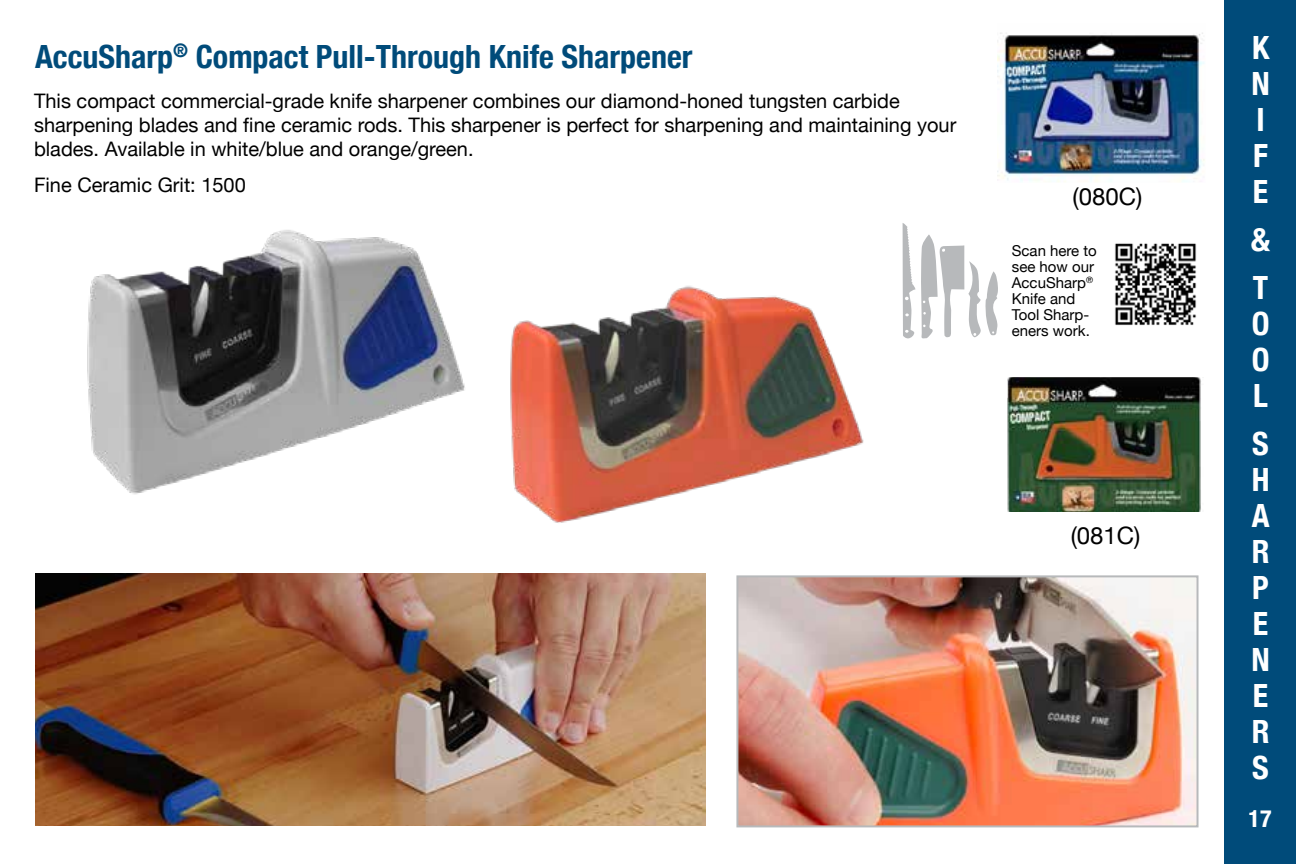
<style>
.page{position:relative;width:1296px;height:864px;background:#fff}
.page>*{position:absolute;margin:0;border:0;box-sizing:border-box;transform-origin:0 0}
.t1{font:700 condensed 32px "Helvetica Neue";color:#004b7a}
.t2{font:700 condensed 32px/36px "Helvetica Neue";color:#fff}
.t3{font:24px "Helvetica Neue";color:#000}
.t4{font:700 condensed 24px "Helvetica Neue";color:#fff}
.t5{font:20px/24px "Helvetica Neue";color:#000}
.t6{font:15px/16px "Helvetica Neue";color:#000}
</style>
<div class="page">
<div style="left:1224px;top:0;width:72px;height:864px;background:#004b7a"></div>
<img style="left:87px;top:230px;width:378px;height:265px">
<img style="left:510px;top:286px;width:354px;height:237px">
<img style="left:998px;top:32px;width:207px;height:150px">
<img style="left:1007px;top:378px;width:194px;height:134px">
<img style="left:739px;top:578px;width:457px;height:246px">
<div style="left:736px;top:575px;width:463px;height:252px;border:2px solid #b7b9bb"></div>
<img style="left:35px;top:573px;width:671px;height:252px">
<img style="left:1115px;top:243px;width:82px;height:82px">
<svg style="left:903px;top:223px;width:95px;height:116px"></svg>
<h1 class="t1" style="left:35px;top:30px;width:659px">AccuSharp<sup>®</sup> Compact Pull-Through Knife Sharpener</h1>
<p class="t5" style="left:34px;top:90px;width:924px">This compact commercial-grade knife sharpener combines our diamond-honed tungsten carbide sharpening blades and fine ceramic rods. This sharpener is perfect for sharpening and maintaining your blades. Available in white/blue and orange/green.</p>
<p class="t5" style="left:34px;top:174px;width:213px">Fine Ceramic Grit: 1500</p>
<p class="t3" style="left:1073px;top:179px;width:71px">(080C)</p>
<p class="t6" style="left:1012px;top:244px;width:87px">Scan here to see how our<br>AccuSharp<sup>®<br></sup>Knife and<br>Tool Sharp&shy;eners work.</p>
<p class="t3" style="left:1071px;top:518px;width:71px">(081C)</p>
<h1 class="t2" style="left:1251px;top:27px;width:20px">K<br>N<br>I<br>F<br>E</h1>
<h1 class="t2" style="left:1251px;top:213px;width:20px;line-height:48px">&amp;<br>T</h1>
<h1 class="t2" style="left:1252px;top:303px;width:19px;text-align:justify">O O L</h1>
<h1 class="t2" style="left:1251px;top:423px;width:20px;text-align:justify">S H A R P E N E R S</h1>
<p class="t4" style="left:1249px;top:799px;width:25px">17</p>
</div>
